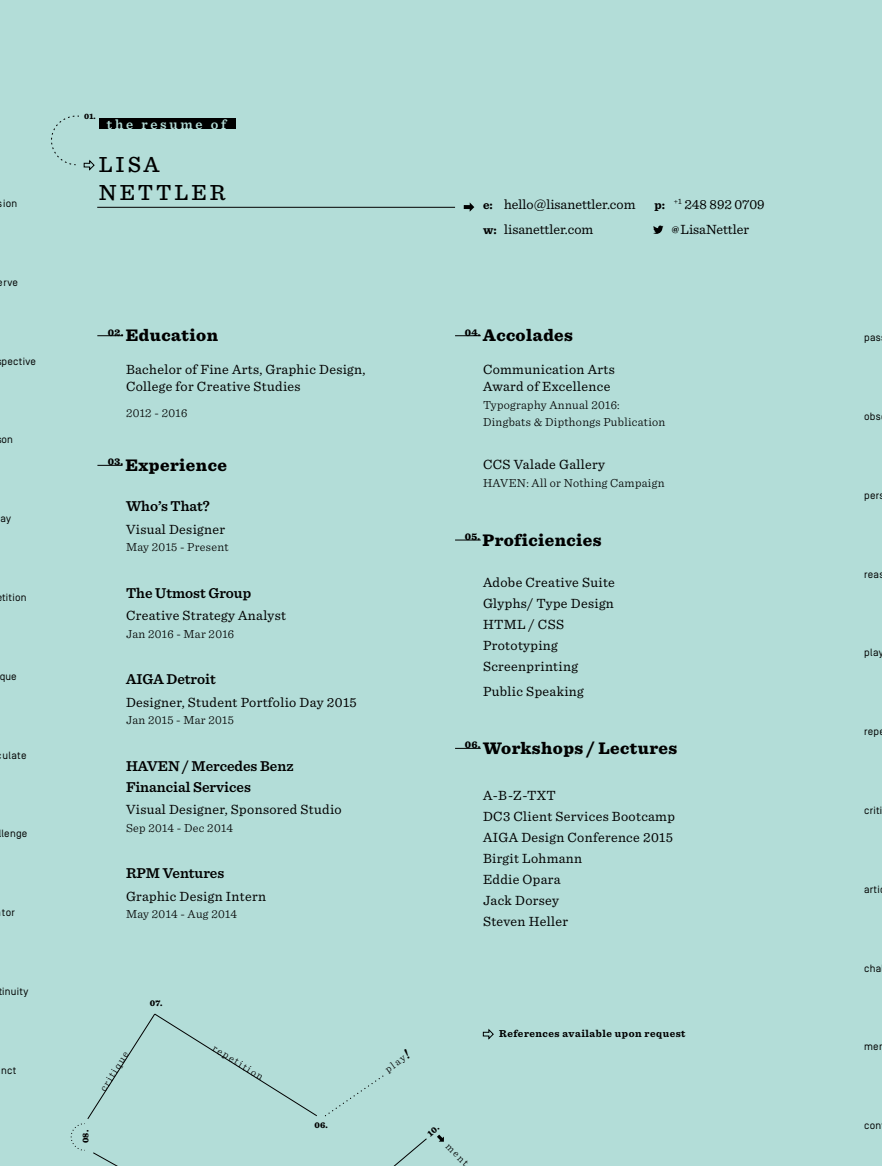
<style>
.page{position:relative;width:882px;height:1166px;background:#b3ddd8}
.page>*{position:absolute;margin:0;border:0;box-sizing:border-box;transform-origin:0 0}
.t1{font:500 22.75px/27.3px "Sentinel";letter-spacing:.13em;color:#000}
.t2{font:900 17.5px "Sentinel";letter-spacing:.025em;color:#000}
.t3{font:600 14.88px/21px "Sentinel";color:#000}
.t4{font:14px/21px "Sentinel";letter-spacing:.025em;color:#000}
.t5{font:14px "Sentinel";color:#000}
.t6{font:14px "Sentinel";letter-spacing:-.005em;color:#000}
.t7{font:600 14px "Sentinel";letter-spacing:.2em;color:#b3ddd8}
.t8{font:300 12.25px/17.5px "Sentinel";letter-spacing:.025em;color:#000}
.t9{font:700 12.25px "Sentinel";color:#000}
.t10{font:10.5px "Simplon BP Regular";letter-spacing:.025em;color:#000}
.t11{font:700 10.5px "Sentinel";letter-spacing:.05em;color:#000}
.t12{font:300 10.5px "Sentinel";color:#000}
.t13{font:900 8.75px "Sentinel";color:#000}
.t14{font:900 8.22px "Sentinel";color:#000}
.s1{font-weight:700;font-size:12.25px}
.s2{font-weight:700;font-size:8.22px}
.s3{font-weight:600;font-style:italic;font-size:14px}
</style>
<div class="page">
<hr style="left:97px;top:207px;width:358px;height:1px;background:#000">
<svg style="left:464px;top:202px;width:10px;height:10px"></svg>
<svg style="left:97px;top:465px;width:25px;height:1px"></svg>
<svg style="left:97px;top:335px;width:26px;height:1px"></svg>
<svg style="left:455px;top:335px;width:26px;height:1px"></svg>
<svg style="left:455px;top:540px;width:26px;height:1px"></svg>
<svg style="left:455px;top:748px;width:26px;height:1px"></svg>
<svg style="left:483px;top:1028px;width:11px;height:12px"></svg>
<div style="left:100px;top:118px;width:136px;height:10px;background:#000"></div>
<svg style="left:51px;top:115px;width:44px;height:56px"></svg>
<svg style="left:653px;top:225px;width:10px;height:9px"></svg>
<svg style="left:158px;top:1015px;width:269px;height:151px"></svg>
<svg style="left:326px;top:1075px;width:58px;height:41px"></svg>
<svg style="left:70px;top:1013px;width:88px;height:153px"></svg>
<svg style="left:437px;top:1134px;width:7px;height:7px"></svg>
<p class="t10" style="left:-2px;top:197px;width:21px">sion</p>
<p class="t10" style="left:-2px;top:276px;width:22px">erve</p>
<p class="t10" style="left:2px;top:355px;width:36px">pective</p>
<p class="t10" style="left:1px;top:433px;width:13px">on</p>
<p class="t10" style="left:0;top:512px;width:12px">ay</p>
<p class="t10" style="left:2px;top:591px;width:26px">tition</p>
<p class="t10" style="left:-1px;top:670px;width:19px">que</p>
<p class="t10" style="left:3px;top:748px;width:25px">ulate</p>
<p class="t10" style="left:1px;top:827px;width:28px">lenge</p>
<p class="t10" style="left:2px;top:906px;width:15px">tor</p>
<p class="t10" style="left:-2px;top:985px;width:31px">tinuity</p>
<p class="t10" style="left:1px;top:1063px;width:17px">nct</p>
<p class="t14" style="left:84px;top:109px;width:13px">01.</p>
<p class="t7" style="left:107px;top:113px;width:121px">the resume of</p>
<h1 class="t1" style="left:99px;top:150px;width:128px">LISA<br>NETTLER</h1>
<p class="t6" style="left:674px;top:193px;width:92px"><sup>+1</sup> 248 892 0709</p>
<p class="t5" style="left:483px;top:194px;width:154px"><span class="s1">e:</span> hello@lisanettler.com</p>
<p class="t9" style="left:655px;top:196px;width:12px">p:</p>
<p class="t9" style="left:483px;top:220px;width:15px">w:</p>
<p class="t5" style="left:504px;top:218px;width:91px">lisanettler.com</p>
<p class="t5" style="left:672px;top:218px;width:79px"><span class="s2">@</span> LisaNettler</p>
<p class="t2" style="left:108px;top:321px;width:112px"><sup>02.</sup> Education</p>
<p class="t4" style="left:126px;top:360px;width:241px;line-height:17.5px">Bachelor of Fine Arts, Graphic Design,<br>College for Creative Studies</p>
<p class="t8" style="left:126px;top:403px;width:63px">2012 - 2016</p>
<p class="t2" style="left:108px;top:451px;width:121px"><sup>03.</sup> Experience</p>
<p class="t3" style="left:126px;top:495px;width:85px">Who’s That?</p>
<p class="t4" style="left:126px;top:518px;width:101px">Visual Designer</p>
<p class="t8" style="left:126px;top:538px;width:104px">May 2015 - Present</p>
<p class="t3" style="left:126px;top:581px;width:127px">The Utmost Group</p>
<p class="t4" style="left:126px;top:604px;width:162px">Creative Strategy Analyst</p>
<p class="t8" style="left:126px;top:624px;width:110px">Jan 2016 - Mar 2016</p>
<p class="t3" style="left:126px;top:668px;width:91px">AIGA Detroit</p>
<p class="t4" style="left:126px;top:691px;width:232px">Designer, Student Portfolio Day 2015</p>
<p class="t8" style="left:126px;top:710px;width:109px">Jan 2015 - Mar 2015</p>
<p class="t3" style="left:126px;top:754px;width:169px">HAVEN / Mercedes Benz<br>Financial Services</p>
<p class="t4" style="left:126px;top:798px;width:217px">Visual Designer, Sponsored Studio</p>
<p class="t8" style="left:126px;top:818px;width:109px">Sep 2014 - Dec 2014</p>
<p class="t3" style="left:126px;top:862px;width:100px">RPM Ventures</p>
<p class="t4" style="left:126px;top:885px;width:142px">Graphic Design Intern</p>
<p class="t8" style="left:126px;top:904px;width:113px">May 2014 - Aug 2014</p>
<p class="t13" style="left:150px;top:996px;width:14px">07.</p>
<p class="t13" style="left:78px;top:1143px;width:15px;rotate:-90deg">08.</p>
<p class="t12" style="left:218px;top:1040px;width:59px;rotate:32deg">repetition</p>
<p class="t12" style="left:95px;top:1086px;width:47px;rotate:-58deg">critique</p>
<p class="t12" style="left:381px;top:1063px;width:30px;rotate:-36deg">play<span class="s3">!</span></p>
<p class="t13" style="left:315px;top:1118px;width:15px">06.</p>
<p class="t2" style="left:465px;top:321px;width:110px"><sup>04.</sup> Accolades</p>
<p class="t4" style="left:483px;top:360px;width:133px;line-height:17.5px">Communication Arts<br>Award of Excellence</p>
<p class="t8" style="left:483px;top:395px;width:184px">Typography Annual 2016:<br>Dingbats &amp; Dipthongs Publication</p>
<p class="t4" style="left:483px;top:453px;width:124px">CCS Valade Gallery</p>
<p class="t8" style="left:483px;top:473px;width:183px">HAVEN: All or Nothing Campaign</p>
<p class="t2" style="left:465px;top:525px;width:138px"><sup>05.</sup> Proficiencies</p>
<p class="t4" style="left:483px;top:571px;width:133px">Adobe Creative Suite<br>Glyphs/ Type Design<br>HTML / CSS<br>Prototyping<br>Screenprinting</p>
<p class="t4" style="left:483px;top:680px;width:102px">Public Speaking</p>
<p class="t2" style="left:465px;top:734px;width:214px"><sup>06.</sup> Workshops / Lectures</p>
<p class="t4" style="left:483px;top:784px;width:193px">A-B-Z-TXT<br>DC3 Client Services Bootcamp<br>AIGA Design Conference 2015<br>Birgit Lohmann<br>Eddie Opara<br>Jack Dorsey<br>Steven Heller</p>
<p class="t11" style="left:499px;top:1025px;width:188px">References available upon request</p>
<p class="t12" style="left:453px;top:1138px;width:29px;rotate:46deg">ment</p>
<p class="t10" style="left:864px;top:331px;width:18px">pas</p>
<p class="t10" style="left:864px;top:410px;width:18px">obs</p>
<p class="t10" style="left:864px;top:489px;width:17px">per</p>
<p class="t10" style="left:864px;top:568px;width:22px">reas</p>
<p class="t10" style="left:864px;top:646px;width:21px">play</p>
<p class="t10" style="left:864px;top:725px;width:17px">rep</p>
<p class="t10" style="left:864px;top:804px;width:20px">criti</p>
<p class="t10" style="left:864px;top:883px;width:17px">arti</p>
<p class="t10" style="left:864px;top:961px;width:19px">cha</p>
<p class="t10" style="left:864px;top:1040px;width:22px">men</p>
<p class="t10" style="left:864px;top:1119px;width:19px">con</p>
</div>
